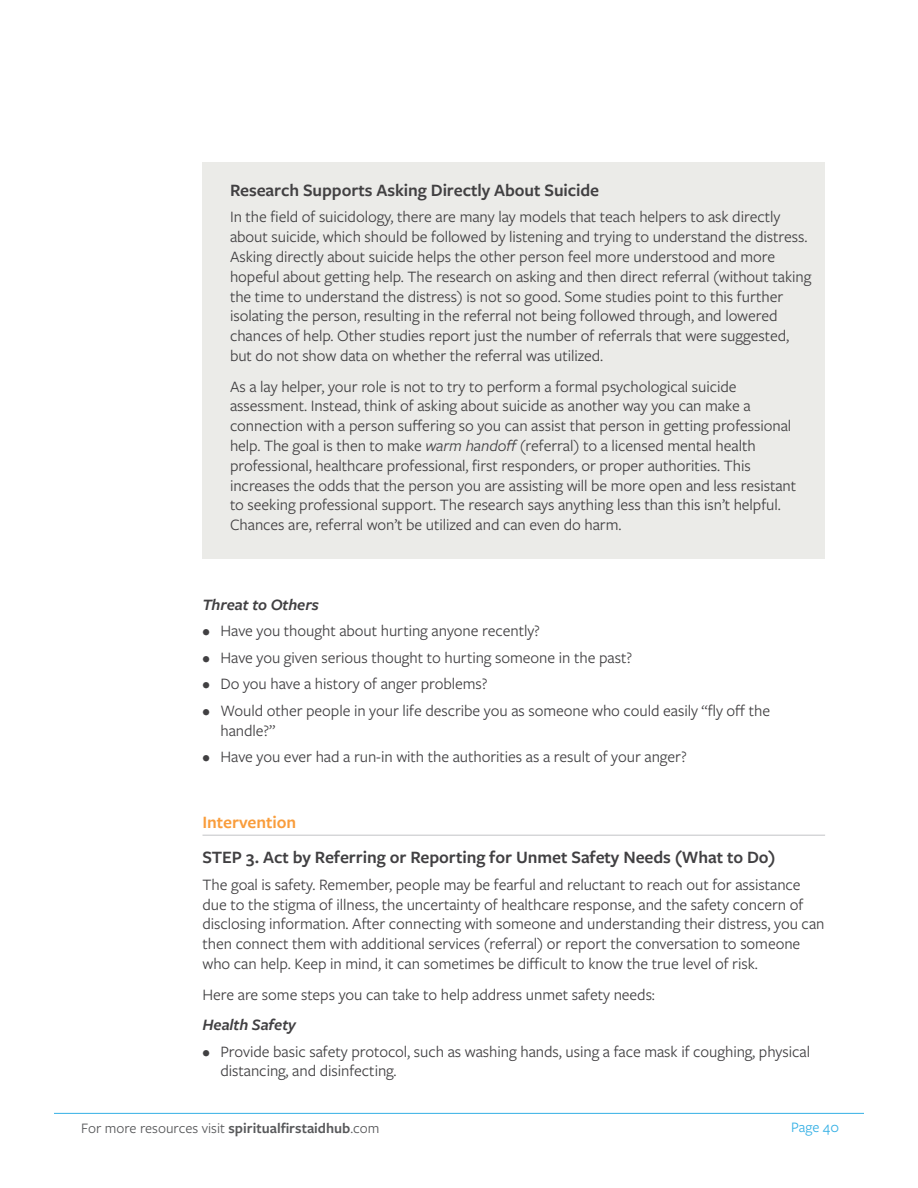
<style>
.page{position:relative;width:918px;height:1188px;background:#fff}
.page>*{position:absolute;margin:0;border:0;box-sizing:border-box;transform-origin:0 0}
.t1{font:600 18px "Freight Sans Pro";letter-spacing:-.005em;color:#414042}
.t2{font:600 18px "Freight Sans Pro";letter-spacing:-.005em;color:#f99d3c}
.t3{font:16.5px/19.8px "Freight Sans Pro";letter-spacing:-.005em;color:#414042}
.t4{font:italic 600 16.5px "Freight Sans Pro";letter-spacing:-.005em;color:#414042}
.t5{font:15px "Freight Sans Pro";color:#58595b}
.t6{font:15px "Freight Sans Pro";color:#35b0e5}
.s1{font-style:italic}
.s2{font-weight:600}
</style>
<div class="page">
<hr style="left:54px;top:1113px;width:810px;height:1px;background:#35b0e5">
<hr style="left:202px;top:835px;width:623px;height:1px;background:#c2c4c6">
<div style="left:202px;top:162px;width:623px;height:396px;background:#ebebe8"></div>
<p class="t1" style="left:230px;top:178px;width:371px">Research Supports Asking Directly About Suicide</p>
<p class="t3" style="left:230px;top:206px;width:583px">In the field of suicidology, there are many lay models that teach helpers to ask directly about suicide, which should be followed by listening and trying to understand the distress.<br>Asking directly about suicide helps the other person feel more understood and more hopeful about getting help. The research on asking and then direct referral (without taking the time to understand the distress) is not so good. Some studies point to this further isolating the person, resulting in the referral not being followed through, and lowered chances of help. Other studies report just the number of referrals that were suggested, but do not show data on whether the referral was utilized.</p>
<p class="t3" style="left:230px;top:376px;width:568px">As a lay helper, your role is not to try to perform a formal psychological suicide assessment. Instead, think of asking about suicide as another way you can make a connection with a person suffering so you can assist that person in getting professional help. The goal is then to make <span class="s1">warm handoff</span> (referral) to a licensed mental health professional, healthcare professional, first responders, or proper authorities. This increases the odds that the person you are assisting will be more open and less resistant to seeking professional support. The research says anything less than this isn’t helpful.<br>Chances are, referral won’t be utilized and can even do harm.</p>
<p class="t4" style="left:202px;top:593px;width:118px">Threat to Others</p>
<p class="t3" style="left:202px;top:620px;width:339px">• Have you thought about hurting anyone recently?</p>
<p class="t3" style="left:202px;top:647px;width:431px">• Have you given serious thought to hurting someone in the past?</p>
<p class="t3" style="left:202px;top:674px;width:287px">• Do you have a history of anger problems?</p>
<p class="t3" style="left:221px;top:700px;width:551px;text-indent:-18px">• Would other people in your life describe you as someone who could easily “fly off the handle?”</p>
<p class="t3" style="left:202px;top:746px;width:486px">• Have you ever had a run-in with the authorities as a result of your anger?</p>
<p class="t2" style="left:202px;top:810px;width:95px">Intervention</p>
<p class="t1" style="left:202px;top:845px;width:575px">STEP 3. Act by Referring or Reporting for Unmet Safety Needs (What to Do)</p>
<p class="t3" style="left:202px;top:874px;width:624px">The goal is safety. Remember, people may be fearful and reluctant to reach out for assistance due to the stigma of illness, the uncertainty of healthcare response, and the safety concern of disclosing information. After connecting with someone and understanding their distress, you can then connect them with additional services (referral) or report the conversation to someone who can help. Keep in mind, it can sometimes be difficult to know the true level of risk.</p>
<p class="t3" style="left:202px;top:984px;width:454px">Here are some steps you can take to help address unmet safety needs:</p>
<p class="t4" style="left:202px;top:1014px;width:95px">Health Safety</p>
<p class="t3" style="left:221px;top:1041px;width:591px;text-indent:-18px">• Provide basic safety protocol, such as washing hands, using a face mask if coughing, physical distancing, and disinfecting.</p>
<p class="t5" style="left:81px;top:1118px;width:300px">For more resources visit <span class="s2">spiritualfirstaidhub</span>.com</p>
<p class="t6" style="left:791px;top:1118px;width:49px">Page 40</p>
</div>
